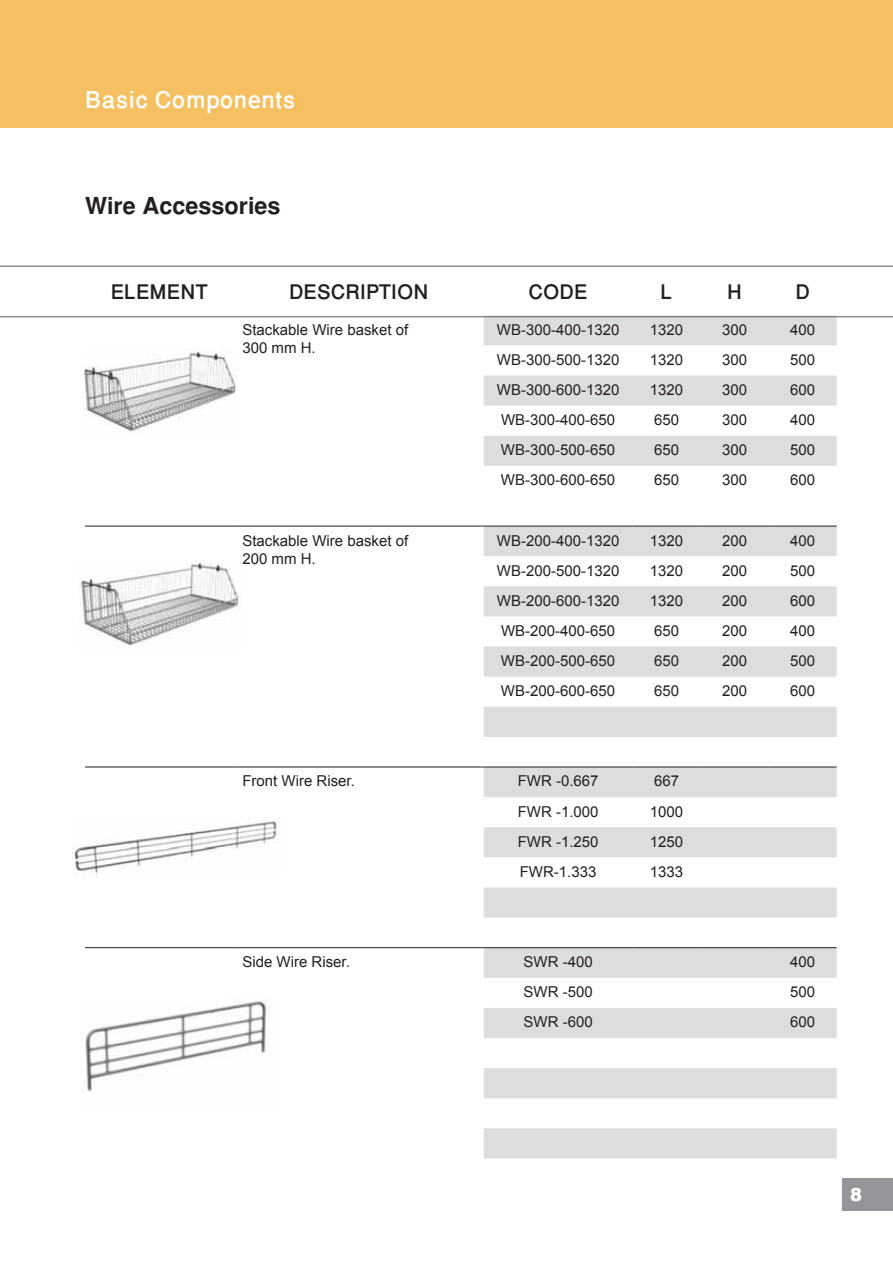
<style>
.page{position:relative;width:893px;height:1263px;background:#fff}
.page>*{position:absolute;margin:0;border:0;box-sizing:border-box;transform-origin:0 0}
.t1{font:700 33px "Win Soft Pro";color:#231f20}
.t2{font:500 33px "Win Soft Pro";color:#fff}
.t3{font:500 28.5px "Win Soft Pro";color:#231f20}
.t4{font:900 18px "Arial";color:#fff}
.t5{font:15px/18px "Arial";color:#231f20}
</style>
<div class="page">
<div style="left:0;top:0;width:893px;height:128px;background:#f5c061"></div>
<svg style="left:484px;top:317px;width:353px;height:841px"></svg>
<hr style="left:484px;top:526px;width:148px;height:1px;background:#231f20">
<hr style="left:632px;top:526px;width:69px;height:1px;background:#231f20">
<hr style="left:701px;top:526px;width:68px;height:1px;background:#231f20">
<hr style="left:769px;top:526px;width:68px;height:1px;background:#231f20">
<hr style="left:234px;top:526px;width:250px;height:1px;background:#231f20">
<hr style="left:85px;top:526px;width:149px;height:1px;background:#231f20">
<hr style="left:484px;top:767px;width:148px;height:1px;background:#231f20">
<hr style="left:632px;top:767px;width:69px;height:1px;background:#231f20">
<hr style="left:701px;top:767px;width:68px;height:1px;background:#231f20">
<hr style="left:769px;top:767px;width:68px;height:1px;background:#231f20">
<hr style="left:234px;top:767px;width:250px;height:1px;background:#231f20">
<hr style="left:85px;top:767px;width:149px;height:1px;background:#231f20">
<hr style="left:234px;top:947px;width:250px;height:1px;background:#231f20">
<hr style="left:85px;top:947px;width:149px;height:1px;background:#231f20">
<hr style="left:484px;top:947px;width:148px;height:1px;background:#231f20">
<hr style="left:632px;top:947px;width:69px;height:1px;background:#231f20">
<hr style="left:701px;top:947px;width:68px;height:1px;background:#231f20">
<hr style="left:769px;top:947px;width:68px;height:1px;background:#231f20">
<img style="left:81px;top:349px;width:155px;height:85px">
<img style="left:80px;top:560px;width:159px;height:86px">
<img style="left:74px;top:821px;width:205px;height:56px">
<img style="left:85px;top:1001px;width:182px;height:91px">
<hr style="left:0;top:316px;width:893px;height:1px;background:#57585a">
<hr style="left:0;top:266px;width:893px;height:1px;background:#57585a">
<div style="left:842px;top:1178px;width:51px;height:32px;background:#939598"></div>
<h1 class="t2" style="left:85px;top:76px;width:212px">Basic Components</h1>
<h1 class="t1" style="left:85px;top:181px;width:197px">Wire Accessories</h1>
<h2 class="t3" style="left:111px;top:271px;width:99px">ELEMENT</h2>
<h2 class="t3" style="left:289px;top:271px;width:141px">DESCRIPTION</h2>
<h2 class="t3" style="left:529px;top:271px;width:61px">CODE</h2>
<h2 class="t3" style="left:661px;top:271px;width:13px">L</h2>
<h2 class="t3" style="left:727px;top:271px;width:16px">H</h2>
<h2 class="t3" style="left:795px;top:271px;width:16px">D</h2>
<p class="t5" style="left:242px;top:320px;width:167px">Stackable Wire basket of<br>300 mm H.</p>
<p class="t5" style="left:497px;top:320px;width:124px">WB-300-400-1320</p>
<p class="t5" style="left:650px;top:320px;width:35px">1320</p>
<p class="t5" style="left:722px;top:320px;width:27px">300</p>
<p class="t5" style="left:790px;top:320px;width:27px">400</p>
<p class="t5" style="left:497px;top:350px;width:124px">WB-300-500-1320</p>
<p class="t5" style="left:650px;top:350px;width:35px">1320</p>
<p class="t5" style="left:722px;top:350px;width:27px">300</p>
<p class="t5" style="left:790px;top:350px;width:27px">500</p>
<p class="t5" style="left:497px;top:381px;width:124px">WB-300-600-1320</p>
<p class="t5" style="left:650px;top:381px;width:35px">1320</p>
<p class="t5" style="left:722px;top:381px;width:27px">300</p>
<p class="t5" style="left:790px;top:381px;width:27px">600</p>
<p class="t5" style="left:501px;top:411px;width:116px">WB-300-400-650</p>
<p class="t5" style="left:654px;top:411px;width:27px">650</p>
<p class="t5" style="left:722px;top:411px;width:27px">300</p>
<p class="t5" style="left:790px;top:411px;width:27px">400</p>
<p class="t5" style="left:501px;top:441px;width:116px">WB-300-500-650</p>
<p class="t5" style="left:654px;top:441px;width:27px">650</p>
<p class="t5" style="left:722px;top:441px;width:27px">300</p>
<p class="t5" style="left:790px;top:441px;width:27px">500</p>
<p class="t5" style="left:501px;top:471px;width:116px">WB-300-600-650</p>
<p class="t5" style="left:654px;top:471px;width:27px">650</p>
<p class="t5" style="left:722px;top:471px;width:27px">300</p>
<p class="t5" style="left:790px;top:471px;width:27px">600</p>
<p class="t5" style="left:242px;top:531px;width:167px">Stackable Wire basket of<br>200 mm H.</p>
<p class="t5" style="left:497px;top:531px;width:124px">WB-200-400-1320</p>
<p class="t5" style="left:650px;top:531px;width:35px">1320</p>
<p class="t5" style="left:722px;top:531px;width:27px">200</p>
<p class="t5" style="left:790px;top:531px;width:27px">400</p>
<p class="t5" style="left:497px;top:561px;width:124px">WB-200-500-1320</p>
<p class="t5" style="left:650px;top:561px;width:35px">1320</p>
<p class="t5" style="left:722px;top:561px;width:27px">200</p>
<p class="t5" style="left:790px;top:561px;width:27px">500</p>
<p class="t5" style="left:497px;top:591px;width:124px">WB-200-600-1320</p>
<p class="t5" style="left:650px;top:591px;width:35px">1320</p>
<p class="t5" style="left:722px;top:591px;width:27px">200</p>
<p class="t5" style="left:790px;top:591px;width:27px">600</p>
<p class="t5" style="left:501px;top:622px;width:116px">WB-200-400-650</p>
<p class="t5" style="left:654px;top:622px;width:27px">650</p>
<p class="t5" style="left:722px;top:622px;width:27px">200</p>
<p class="t5" style="left:790px;top:622px;width:27px">400</p>
<p class="t5" style="left:501px;top:652px;width:116px">WB-200-500-650</p>
<p class="t5" style="left:654px;top:652px;width:27px">650</p>
<p class="t5" style="left:722px;top:652px;width:27px">200</p>
<p class="t5" style="left:790px;top:652px;width:27px">500</p>
<p class="t5" style="left:501px;top:682px;width:116px">WB-200-600-650</p>
<p class="t5" style="left:654px;top:682px;width:27px">650</p>
<p class="t5" style="left:722px;top:682px;width:27px">200</p>
<p class="t5" style="left:790px;top:682px;width:27px">600</p>
<p class="t5" style="left:242px;top:772px;width:114px">Front Wire Riser.</p>
<p class="t5" style="left:518px;top:772px;width:82px">FWR -0.667</p>
<p class="t5" style="left:654px;top:772px;width:27px">667</p>
<p class="t5" style="left:518px;top:802px;width:82px">FWR -1.000</p>
<p class="t5" style="left:650px;top:802px;width:35px">1000</p>
<p class="t5" style="left:518px;top:832px;width:82px">FWR -1.250</p>
<p class="t5" style="left:650px;top:832px;width:35px">1250</p>
<p class="t5" style="left:520px;top:862px;width:78px">FWR-1.333</p>
<p class="t5" style="left:650px;top:862px;width:35px">1333</p>
<p class="t5" style="left:242px;top:953px;width:109px">Side Wire Riser.</p>
<p class="t5" style="left:523px;top:953px;width:71px">SWR -400</p>
<p class="t5" style="left:790px;top:953px;width:27px">400</p>
<p class="t5" style="left:523px;top:983px;width:71px">SWR -500</p>
<p class="t5" style="left:790px;top:983px;width:27px">500</p>
<p class="t5" style="left:523px;top:1013px;width:71px">SWR -600</p>
<p class="t5" style="left:790px;top:1013px;width:27px">600</p>
<p class="t4" style="left:850px;top:1184px;width:14px">8</p>
</div>
